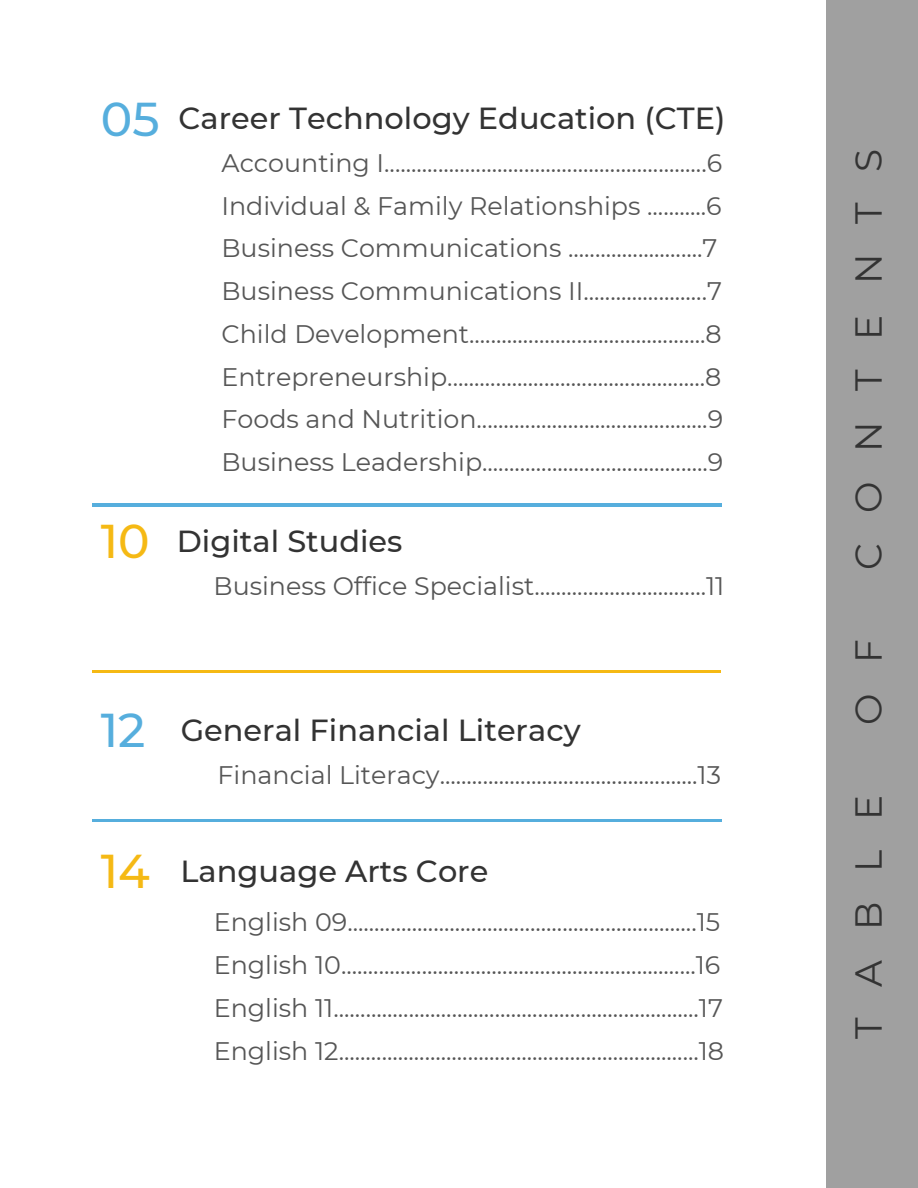
<style>
.page{position:relative;width:918px;height:1188px;background:#fff}
.page>*{position:absolute;margin:0;border:0;box-sizing:border-box;transform-origin:0 0}
.t1{font:500 47.4px "Montserrat";color:#56aedd}
.t2{font:500 47.4px "Montserrat";color:#f5b914}
.t3{font:500 47.25px "Montserrat";color:#f5b914}
.t4{font:37.5px "Montserrat";letter-spacing:.8em;color:#333}
.t5{font:500 30.45px "Montserrat";color:#333}
.t6{font:25.35px/42.8px "Montserrat";color:#565656}
</style>
<div class="page">
<div style="left:826px;top:0;width:92px;height:1187px;background:#a0a0a0"></div>
<hr style="left:92px;top:504px;width:629px;height:2px;background:#56aedd">
<hr style="left:92px;top:671px;width:629px;height:2px;background:#f5b914">
<hr style="left:92px;top:819px;width:629px;height:2px;background:#56aedd">
<p class="t1" style="left:101px;top:90px;width:60px">05</p>
<h2 class="t5" style="left:179px;top:100px;width:548px">Career Technology Education (CTE)</h2>
<p class="t6" style="left:222px;top:142px;width:502px">Accounting I............................................................6</p>
<p class="t6" style="left:222px;top:184px;width:502px">Individual &amp; Family Relationships ...........6<br>Business Communications .........................7</p>
<p class="t6" style="left:222px;top:270px;width:502px">Business Communications II.......................7</p>
<p class="t6" style="left:222px;top:313px;width:502px">Child Development............................................8</p>
<p class="t6" style="left:222px;top:355px;width:501px">Entrepreneurship................................................8</p>
<p class="t6" style="left:222px;top:398px;width:503px">Foods and Nutrition...........................................9</p>
<p class="t6" style="left:222px;top:441px;width:503px">Business Leadership..........................................9</p>
<p class="t3" style="left:101px;top:513px;width:51px">10</p>
<p class="t5" style="left:177px;top:523px;width:227px">Digital Studies</p>
<h2 class="t6" style="left:214px;top:564px;width:512px">Business Office Specialist................................11</h2>
<p class="t1" style="left:101px;top:702px;width:46px">12</p>
<p class="t5" style="left:181px;top:712px;width:401px">General Financial Literacy</p>
<p class="t6" style="left:218px;top:753px;width:505px">Financial Literacy................................................13</p>
<h2 class="t2" style="left:101px;top:842px;width:51px">14</h2>
<p class="t5" style="left:181px;top:852px;width:309px">Language Arts Core</p>
<p class="t6" style="left:214px;top:901px;width:508px">English 09.................................................................15</p>
<p class="t6" style="left:214px;top:944px;width:508px">English 10..................................................................16</p>
<h2 class="t6" style="left:214px;top:986px;width:511px">English 11....................................................................17</h2>
<p class="t6" style="left:214px;top:1029px;width:512px">English 12...................................................................18</p>
<p class="t4" style="left:846px;top:570px;width:422px;rotate:-90deg">CONTENTS</p>
<p class="t4" style="left:846px;top:725px;width:87px;rotate:-90deg">O F</p>
<p class="t4" style="left:846px;top:1039px;width:245px;rotate:-90deg">TABLE</p>
</div>
